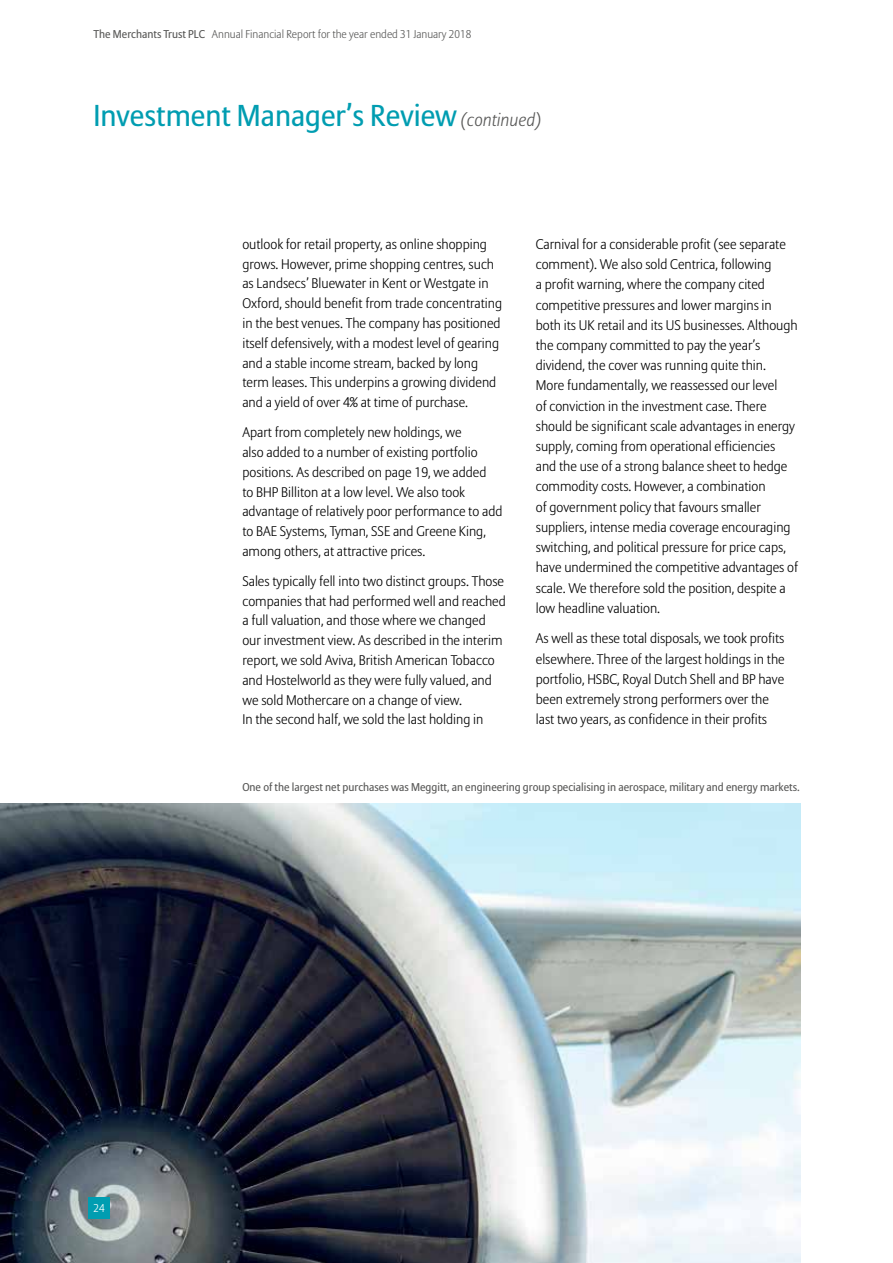
<style>
.page{position:relative;width:893px;height:1263px;background:#fff}
.page>*{position:absolute;margin:0;border:0;box-sizing:border-box;transform-origin:0 0}
.t1{font:30px "Allianz Sans";color:#009db1}
.t2{font:300 13.8px/20.2px "Allianz Sans";color:#000}
.t3{font:11.25px "Allianz Sans";color:#575756}
.t4{font:300 11.25px "Allianz Sans";color:#575756}
.t5{font:300 11.25px "Allianz Sans";color:#fff}
.s1{font-weight:400}
.s2{font-weight:300;font-style:italic;font-size:18px;color:#575756}
</style>
<div class="page">
<img style="left:0;top:804px;width:800px;height:459px">
<div style="left:88px;top:1197px;width:21px;height:21px;background:#009db1"></div>
<p class="t4" style="left:94px;top:28px;width:379px"><span class="s1">The Merchants Trust PLC</span> Annual Financial Report for the year ended 31 January 2018</p>
<h1 class="t1" style="left:94px;top:98px;width:449px">Investment Manager’s Review <span class="s2">(continued)</span></h1>
<p class="t2" style="left:242px;top:235px;width:261px;line-height:19.8px">outlook for retail property, as online shopping grows. However, prime shopping centres, such as Landsecs’ Bluewater in Kent or Westgate in Oxford, should benefit from trade concentrating in the best venues. The company has positioned itself defensively, with a modest level of gearing and a stable income stream, backed by long term leases. This underpins a growing dividend and a yield of over 4% at time of purchase.</p>
<p class="t2" style="left:242px;top:423px;width:262px;line-height:19.8px">Apart from completely new holdings, we<br>also added to a number of existing portfolio positions. As described on page 19, we added<br>to BHP Billiton at a low level. We also took advantage of relatively poor performance to add to BAE Systems, Tyman, SSE and Greene King, among others, at attractive prices.</p>
<p class="t2" style="left:242px;top:572px;width:265px;line-height:19.8px">Sales typically fell into two distinct groups. Those companies that had performed well and reached a full valuation, and those where we changed our investment view. As described in the interim report, we sold Aviva, British American Tobacco and Hostelworld as they were fully valued, and we sold Mothercare on a change of view.<br>In the second half, we sold the last holding in</p>
<p class="t2" style="left:536px;top:235px;width:264px">Carnival for a considerable profit (see separate comment). We also sold Centrica, following<br>a profit warning, where the company cited competitive pressures and lower margins in both its UK retail and its US businesses. Although the company committed to pay the year’s dividend, the cover was running quite thin.<br>More fundamentally, we reassessed our level<br>of conviction in the investment case. There should be significant scale advantages in energy supply, coming from operational efficiencies and the use of a strong balance sheet to hedge commodity costs. However, a combination<br>of government policy that favours smaller suppliers, intense media coverage encouraging switching, and political pressure for price caps, have undermined the competitive advantages of scale. We therefore sold the position, despite a low headline valuation.</p>
<p class="t2" style="left:536px;top:629px;width:250px">As well as these total disposals, we took profits elsewhere. Three of the largest holdings in the portfolio, HSBC, Royal Dutch Shell and BP have been extremely strong performers over the last two years, as confidence in their profits</p>
<p class="t3" style="left:242px;top:780px;width:559px">One of the largest net purchases was Meggitt, an engineering group specialising in aerospace, military and energy markets.</p>
<p class="t5" style="left:94px;top:1201px;width:13px">24</p>
</div>
